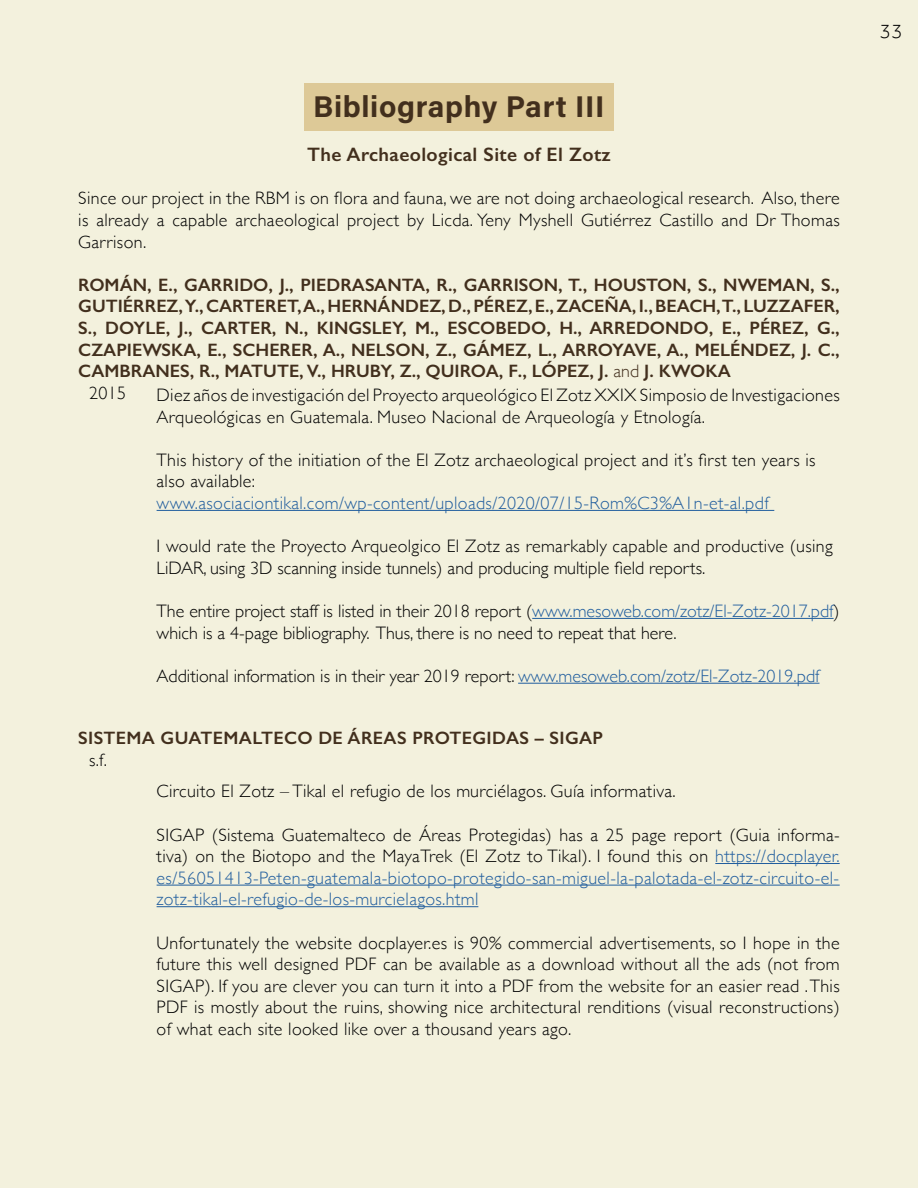
<style>
.page{position:relative;width:918px;height:1188px;background:#f3f1dd}
.page>*{position:absolute;margin:0;border:0;box-sizing:border-box;transform-origin:0 0}
.t1{font:30px "Acumin Variable Concept";letter-spacing:.02em;color:#422f1d}
.t2{font:300 21px "Effra";color:#000}
.t3{font:600 19.5px "Gill Sans";letter-spacing:.02em;color:#422f1d}
.t4{font:300 18px/21.6px "Gill Sans";letter-spacing:.02em;color:#000}
.t5{font:300 18px/21.6px "Gill Sans";letter-spacing:.02em;color:#215e9e;text-align:justify}
.t6{font:600 18px "Gill Sans";color:#422f1d}
.t7{font:300 18px/21.6px "Gill Sans";color:#000}
.t8{font:600 18px "Gill Sans";letter-spacing:.02em;color:#422f1d}
.s1{font-weight:300}
.s2{color:#215e9e}
.s3{color:#000}
</style>
<div class="page">
<div style="left:304px;top:84px;width:310px;height:47px;background:#ddc997"></div>
<hr style="left:157px;top:510px;width:617px;height:1px;background:#215e9e">
<hr style="left:532px;top:618px;width:302px;height:1px;background:#215e9e">
<hr style="left:518px;top:683px;width:301px;height:1px;background:#215e9e">
<hr style="left:715px;top:863px;width:125px;height:1px;background:#215e9e">
<hr style="left:157px;top:885px;width:683px;height:1px;background:#215e9e">
<hr style="left:157px;top:906px;width:321px;height:1px;background:#215e9e">
<h1 class="t1" style="left:313px;top:86px;width:293px">Bibliography Part III</h1>
<p class="t3" style="left:307px;top:143px;width:305px">The Archaeological Site of El Zotz</p>
<p class="t4" style="left:78px;top:187px;width:763px;text-align:justify">Since our project in the RBM is on flora and fauna, we are not doing archaeological research. Also, there is already a capable archaeological project by Licda. Yeny Myshell Gutiérrez Castillo and Dr Thomas Garrison.</p>
<p class="t6" style="left:78px;top:274px;width:763px">ROMÁN, E., GARRIDO, J., PIEDRASANTA, R., GARRISON, T., HOUSTON, S., NWEMAN, S.,</p>
<p class="t6" style="left:78px;top:295px;width:763px">GUTIÉRREZ, Y., CARTERET, A., HERNÁNDEZ, D., PÉREZ, E., ZACEÑA, I., BEACH, T., LUZZAFER,</p>
<p class="t6" style="left:78px;top:317px;width:763px">S., DOYLE, J., CARTER, N., KINGSLEY, M., ESCOBEDO, H., ARREDONDO, E., PÉREZ, G.,</p>
<p class="t6" style="left:78px;top:339px;width:763px">CZAPIEWSKA, E., SCHERER, A., NELSON, Z., GÁMEZ, L., ARROYAVE, A., MELÉNDEZ, J. C.,</p>
<p class="t6" style="left:78px;top:360px;width:654px">CAMBRANES, R., MATUTE, V., HRUBY, Z., QUIROA, F., LÓPEZ, J. <span class="s1">and</span> J. KWOKA</p>
<p class="t4" style="left:89px;top:381px;width:39px">2015</p>
<p class="t4" style="left:157px;top:384px;width:685px">Diez años de investigación del Proyecto arqueológico El Zotz XXIX Simposio de Investigaciones<br>Arqueológicas en Guatemala. Museo Nacional de Arqueología y Etnología.</p>
<p class="t4" style="left:157px;top:448px;width:661px">This history of the initiation of the El Zotz archaeological project and it’s first ten years is also available:</p>
<p class="t5" style="left:157px;top:492px;width:614px">www.asociaciontikal.com/wp-content/uploads/2020/07/15-Rom%C3%A1n-et-al.pdf</p>
<p class="t4" style="left:157px;top:535px;width:678px">I would rate the Proyecto Arqueolgico El Zotz as remarkably capable and productive (using<br>LiDAR, using 3D scanning inside tunnels) and producing multiple field reports.</p>
<p class="t7" style="left:157px;top:600px;width:685px">The entire project staff is listed in their 2018 report (<span class="s2">www.mesoweb.com/zotz/El-Zotz-2017.pdf</span>) which is a 4-page bibliography. Thus, there is no need to repeat that here.</p>
<p class="t7" style="left:157px;top:664px;width:664px">Additional information is in their year 2019 report: <span class="s2">www.mesoweb.com/zotz/El-Zotz-2019.pdf</span></p>
<p class="t8" style="left:78px;top:727px;width:526px">SISTEMA GUATEMALTECO DE ÁREAS PROTEGIDAS – SIGAP</p>
<p class="t4" style="left:89px;top:748px;width:20px">s.f.</p>
<p class="t4" style="left:157px;top:780px;width:521px">Circuito El Zotz – Tikal el refugio de los murciélagos. Guía informativa.</p>
<p class="t5" style="left:157px;top:823px;width:685px"><span class="s3">SIGAP (Sistema Guatemalteco de Áreas Protegidas) has a 25 page report (Guia informa&shy;tiva) on the Biotopo and the MayaTrek (El Zotz to Tikal). I found this on</span> https://docplayer. es/56051413-Peten-guatemala-biotopo-protegido-san-miguel-la-palotada-el-zotz-circuito-el&shy;zotz-tikal-el-refugio-de-los-murcielagos.html</p>
<p class="t4" style="left:157px;top:931px;width:685px;text-align:justify">Unfortunately the website docplayer.es is 90% commercial advertisements, so I hope in the future this well designed PDF can be available as a download without all the ads (not from SIGAP). If you are clever you can turn it into a PDF from the website for an easier read . This PDF is mostly about the ruins, showing nice architectural renditions (visual reconstructions) of what each site looked like over a thousand years ago.</p>
<p class="t2" style="left:880px;top:19px;width:24px">33</p>
</div>
